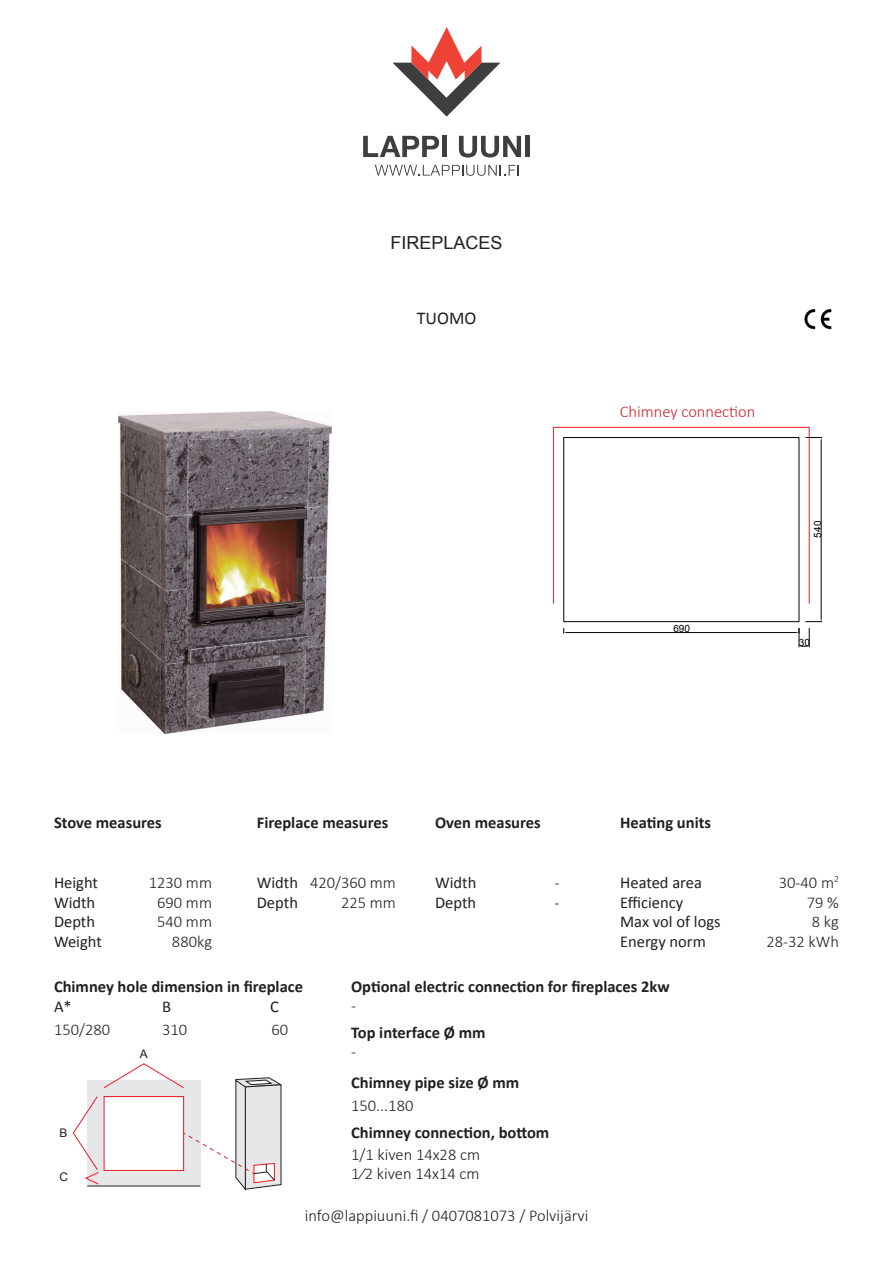
<style>
.page{position:relative;width:893px;height:1263px;background:#fff}
.page>*{position:absolute;margin:0;border:0;box-sizing:border-box;transform-origin:0 0}
.t1{font:18px "Arial";color:#231f20}
.t2{font:18px "Calibri";color:#231f20}
.t3{font:700 16.5px "Calibri";color:#231f20}
.t4{font:300 16.5px "Calibri";color:#231f20}
.t5{font:16.5px "Calibri";color:#231f20}
.t6{font:300 16.5px "Calibri";color:#d1232a}
.t7{font:11.85px "Arial";color:#231f20}
.t8{font:10.05px "Arial";color:#000001}
</style>
<div class="page">
<svg style="left:363px;top:136px;width:76px;height:21px"></svg>
<div style="left:442px;top:136px;width:5px;height:21px;background:#3e3e3f"></div>
<svg style="left:459px;top:136px;width:62px;height:22px"></svg>
<div style="left:525px;top:136px;width:5px;height:21px;background:#3e3e3f"></div>
<svg style="left:375px;top:165px;width:144px;height:11px"></svg>
<svg style="left:392px;top:27px;width:108px;height:90px"></svg>
<svg style="left:72px;top:1063px;width:210px;height:127px"></svg>
<img style="left:804px;top:309px;width:28px;height:21px">
<img style="left:119px;top:411px;width:212px;height:323px">
<div style="left:564px;top:437px;width:235px;height:185px;border:1px solid #000001"></div>
<hr style="left:553px;top:427px;width:256px;height:1px;background:#ee1d23">
<hr style="left:809px;top:427px;width:1px;height:177px;background:#ee1d23">
<hr style="left:553px;top:427px;width:1px;height:177px;background:#ee1d23">
<hr style="left:567px;top:632px;width:229px;height:1px;background:#000001">
<svg style="left:563px;top:628px;width:4px;height:5px"></svg>
<hr style="left:821px;top:441px;width:1px;height:177px;background:#000001">
<svg style="left:806px;top:437px;width:16px;height:4px"></svg>
<svg style="left:796px;top:618px;width:26px;height:29px"></svg>
<p class="t1" style="left:390px;top:231px;width:114px">FIREPLACES</p>
<p class="t2" style="left:417px;top:307px;width:61px">TUOMO</p>
<p class="t6" style="left:620px;top:402px;width:137px">Chimney connection</p>
<p class="t8" style="left:673px;top:622px;width:18px">690</p>
<p class="t8" style="left:811px;top:538px;width:18px;rotate:-90deg">540</p>
<p class="t8" style="left:799px;top:636px;width:13px">30</p>
<p class="t3" style="left:54px;top:812px;width:109px">Stove measures</p>
<p class="t5" style="left:54px;top:872px;width:46px">Height</p>
<p class="t5" style="left:54px;top:892px;width:43px">Width</p>
<p class="t5" style="left:54px;top:911px;width:43px">Depth</p>
<p class="t5" style="left:54px;top:931px;width:49px">Weight</p>
<p class="t4" style="left:149px;top:872px;width:65px">1230 mm</p>
<p class="t4" style="left:157px;top:892px;width:56px">690 mm</p>
<p class="t4" style="left:157px;top:912px;width:56px">540 mm</p>
<p class="t4" style="left:172px;top:931px;width:42px">880kg</p>
<p class="t3" style="left:257px;top:812px;width:133px">Fireplace measures</p>
<p class="t3" style="left:435px;top:812px;width:107px">Oven measures</p>
<p class="t5" style="left:257px;top:872px;width:43px">Width</p>
<p class="t5" style="left:257px;top:892px;width:43px">Depth</p>
<p class="t4" style="left:310px;top:872px;width:87px">420/360 mm</p>
<p class="t4" style="left:341px;top:892px;width:56px">225 mm</p>
<p class="t5" style="left:435px;top:872px;width:43px">Width</p>
<p class="t5" style="left:435px;top:892px;width:43px">Depth</p>
<p class="t4" style="left:554px;top:872px;width:7px">-</p>
<p class="t4" style="left:554px;top:892px;width:7px">-</p>
<p class="t3" style="left:620px;top:812px;width:92px">Heating units</p>
<p class="t5" style="left:620px;top:872px;width:83px">Heated area</p>
<p class="t5" style="left:620px;top:892px;width:64px">Efficiency</p>
<p class="t5" style="left:620px;top:911px;width:102px">Max vol of logs</p>
<p class="t5" style="left:620px;top:931px;width:87px">Energy norm</p>
<p class="t3" style="left:54px;top:976px;width:251px">Chimney hole dimension in fireplace</p>
<p class="t5" style="left:54px;top:996px;width:19px">A*</p>
<p class="t5" style="left:162px;top:996px;width:10px">B</p>
<p class="t5" style="left:270px;top:996px;width:10px">C</p>
<p class="t3" style="left:351px;top:976px;width:320px">Optional electric connection for fireplaces 2kw</p>
<p class="t4" style="left:351px;top:995px;width:7px">-</p>
<p class="t4" style="left:54px;top:1020px;width:58px">150/280</p>
<p class="t4" style="left:162px;top:1020px;width:27px">310</p>
<p class="t4" style="left:271px;top:1020px;width:18px">60</p>
<p class="t3" style="left:351px;top:1022px;width:136px">Top interface Ø mm</p>
<p class="t7" style="left:140px;top:1046px;width:9px">A</p>
<p class="t4" style="left:351px;top:1042px;width:7px">-</p>
<p class="t3" style="left:351px;top:1071px;width:170px">Chimney pipe size Ø mm</p>
<p class="t4" style="left:351px;top:1095px;width:64px">150...180</p>
<p class="t4" style="left:351px;top:1144px;width:131px">1/1 kiven 14x28 cm</p>
<p class="t4" style="left:351px;top:1163px;width:130px">1⁄2 kiven 14x14 cm</p>
<p class="t7" style="left:59px;top:1124px;width:9px">B</p>
<p class="t3" style="left:351px;top:1121px;width:200px">Chimney connection, bottom</p>
<p class="t7" style="left:59px;top:1169px;width:10px">C</p>
<p class="t4" style="left:305px;top:1206px;width:285px">info@lappiuuni.fi / 0407081073 / Polvijärvi</p>
<p class="t4" style="left:779px;top:872px;width:62px">30-40 m<sup>2</sup></p>
<p class="t4" style="left:807px;top:892px;width:34px">79 %</p>
<p class="t4" style="left:812px;top:912px;width:29px">8 kg</p>
<p class="t4" style="left:766px;top:931px;width:74px">28-32 kWh</p>
</div>
